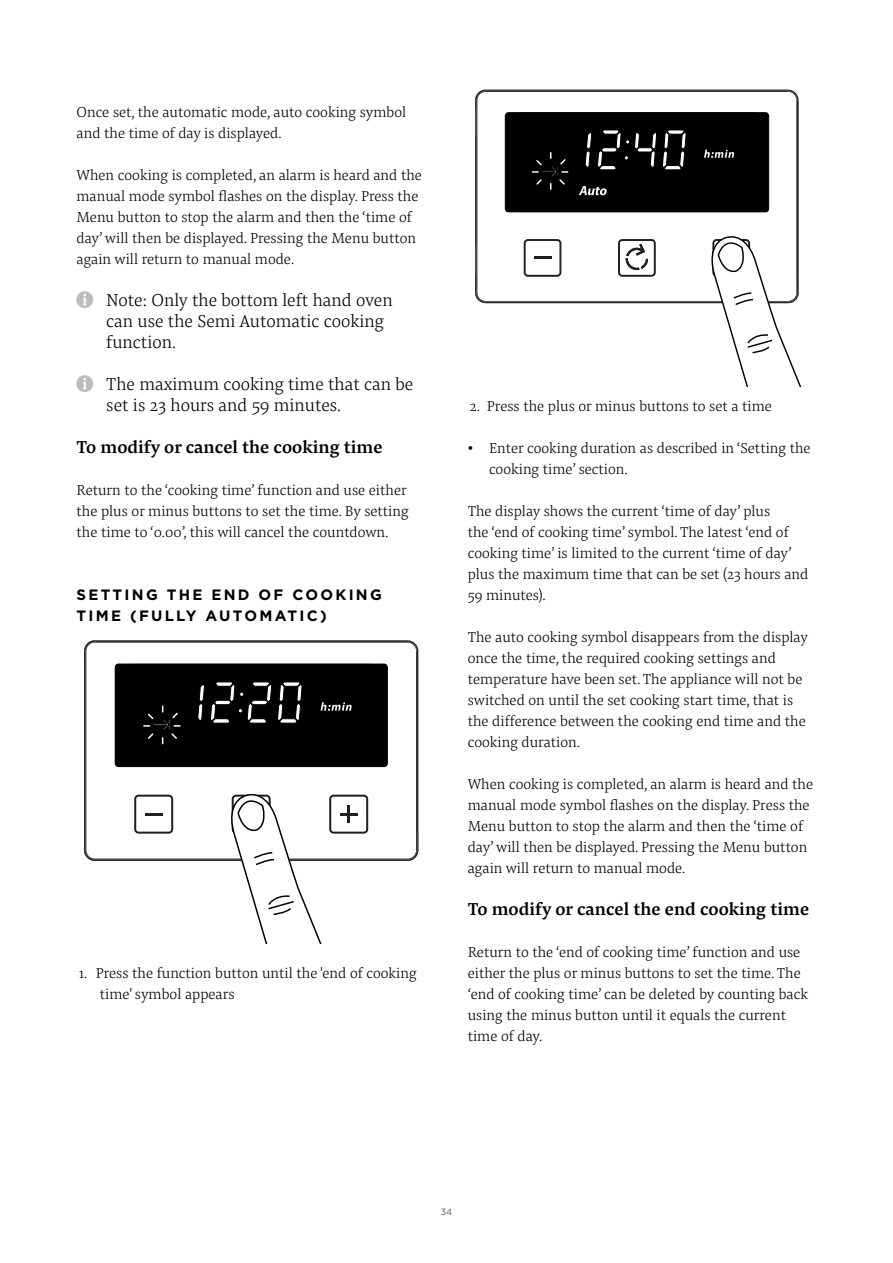
<style>
.page{position:relative;width:893px;height:1263px;background:#fff}
.page>*{position:absolute;margin:0;border:0;box-sizing:border-box;transform-origin:0 0}
.t1{font:300 18px/21px "Pensum Pro";color:#000}
.t2{font:500 18px "Pensum Pro";color:#000}
.t3{font:300 15px/21px "Pensum Pro";color:#000}
.t4{font:700 15px/21px "Gotham";letter-spacing:.15em;color:#000}
.t5{font:9px "Gotham";color:#575756}
.s1{color:#bcbcbc}
</style>
<div class="page">
<hr style="left:84px;top:651px;width:2px;height:199px;background:#272828">
<hr style="left:85px;top:651px;width:1px;height:199px;background:#5f5e5a">
<hr style="left:95px;top:642px;width:313px;height:1px;background:#5f5e5a">
<hr style="left:95px;top:640px;width:313px;height:2px;background:#272828">
<hr style="left:95px;top:640px;width:313px;height:1px;background:#5f5e5a">
<hr style="left:416px;top:651px;width:2px;height:199px;background:#272828">
<hr style="left:95px;top:859px;width:313px;height:2px;background:#272828">
<hr style="left:95px;top:859px;width:313px;height:1px;background:#5f5e5a">
<svg style="left:84px;top:848px;width:13px;height:13px"></svg>
<svg style="left:405px;top:833px;width:14px;height:28px"></svg>
<svg style="left:405px;top:640px;width:14px;height:13px"></svg>
<svg style="left:84px;top:640px;width:13px;height:18px"></svg>
<svg style="left:134px;top:795px;width:39px;height:39px"></svg>
<div style="left:115px;top:664px;width:272px;height:102px;background:#000;border-radius:3px"></div>
<div style="left:115px;top:664px;width:273px;height:103px;border:1px solid #000;border-radius:3px"></div>
<svg style="left:197px;top:682px;width:105px;height:41px"></svg>
<svg style="left:321px;top:702px;width:31px;height:9px"></svg>
<svg style="left:229px;top:794px;width:139px;height:149px"></svg>
<svg style="left:144px;top:706px;width:36px;height:38px"></svg>
<hr style="left:475px;top:100px;width:2px;height:193px;background:#272828">
<hr style="left:477px;top:100px;width:1px;height:193px;background:#5f5e5a">
<hr style="left:486px;top:90px;width:302px;height:2px;background:#272828">
<hr style="left:486px;top:90px;width:302px;height:1px;background:#5f5e5a">
<hr style="left:796px;top:100px;width:3px;height:193px;background:#272828">
<hr style="left:486px;top:301px;width:302px;height:2px;background:#272828">
<hr style="left:486px;top:301px;width:302px;height:1px;background:#5f5e5a">
<svg style="left:786px;top:89px;width:13px;height:13px"></svg>
<svg style="left:475px;top:275px;width:13px;height:29px"></svg>
<svg style="left:475px;top:89px;width:13px;height:18px"></svg>
<svg style="left:524px;top:239px;width:37px;height:38px"></svg>
<svg style="left:618px;top:239px;width:38px;height:38px"></svg>
<hr style="left:520px;top:112px;width:234px;height:2px;background:#000">
<div style="left:505px;top:113px;width:264px;height:99px;background:#000;border-radius:3px"></div>
<div style="left:505px;top:113px;width:264px;height:99px;border:1px solid #000;border-radius:3px"></div>
<svg style="left:585px;top:130px;width:101px;height:40px"></svg>
<svg style="left:579px;top:186px;width:28px;height:9px"></svg>
<svg style="left:704px;top:150px;width:30px;height:8px"></svg>
<svg style="left:532px;top:153px;width:36px;height:36px"></svg>
<svg style="left:709px;top:234px;width:93px;height:153px"></svg>
<p class="t3" style="left:77px;top:101px;width:331px">Once set, the automatic mode, auto cooking symbol and the time of day is displayed.</p>
<p class="t3" style="left:77px;top:164px;width:347px">When cooking is completed, an alarm is heard and the manual mode symbol flashes on the display. Press the Menu button to stop the alarm and then the ‘time of day’ will then be displayed. Pressing the Menu button again will return to manual mode.</p>
<p class="t1" style="left:106px;top:289px;width:288px;text-indent:-30px"><span class="s1">✔</span> Note: Only the bottom left hand oven can use the Semi Automatic cooking function.</p>
<p class="t1" style="left:106px;top:373px;width:309px;text-indent:-30px"><span class="s1">✔</span> The maximum cooking time that can be set is 23 hours and 59 minutes.</p>
<p class="t2" style="left:77px;top:434px;width:308px">To modify or cancel the cooking time</p>
<p class="t3" style="left:77px;top:479px;width:334px">Return to the ‘cooking time’ function and use either the plus or minus buttons to set the time. By setting the time to ‘0.00’, this will cancel the countdown.</p>
<p class="t4" style="left:77px;top:584px;width:307px">SETTING THE END OF COOKING<br>TIME (FULLY AUTOMATIC)</p>
<p class="t3" style="left:100px;top:962px;width:318px;text-indent:-21px">1. Press the function button until the 'end of cooking time' symbol appears</p>
<p class="t3" style="left:470px;top:395px;width:304px">2. Press the plus or minus buttons to set a time</p>
<p class="t3" style="left:489px;top:437px;width:323px;text-indent:-21px">∙ Enter cooking duration as described in ‘Setting the cooking time’ section.</p>
<p class="t3" style="left:468px;top:500px;width:342px">The display shows the current ‘time of day’ plus<br>the ‘end of cooking time’ symbol. The latest ‘end of cooking time’ is limited to the current ‘time of day’ plus the maximum time that can be set (23 hours and 59 minutes).</p>
<p class="t3" style="left:468px;top:626px;width:342px">The auto cooking symbol disappears from the display once the time, the required cooking settings and temperature have been set. The appliance will not be switched on until the set cooking start time, that is the difference between the cooking end time and the cooking duration.</p>
<p class="t3" style="left:468px;top:773px;width:347px">When cooking is completed, an alarm is heard and the manual mode symbol flashes on the display. Press the Menu button to stop the alarm and then the ‘time of day’ will then be displayed. Pressing the Menu button again will return to manual mode.</p>
<p class="t2" style="left:468px;top:896px;width:343px">To modify or cancel the end cooking time</p>
<p class="t3" style="left:468px;top:941px;width:342px">Return to the ‘end of cooking time’ function and use either the plus or minus buttons to set the time. The ‘end of cooking time’ can be deleted by counting back using the minus button until it equals the current time of day.</p>
<p class="t5" style="left:441px;top:1206px;width:13px">34</p>
</div>
